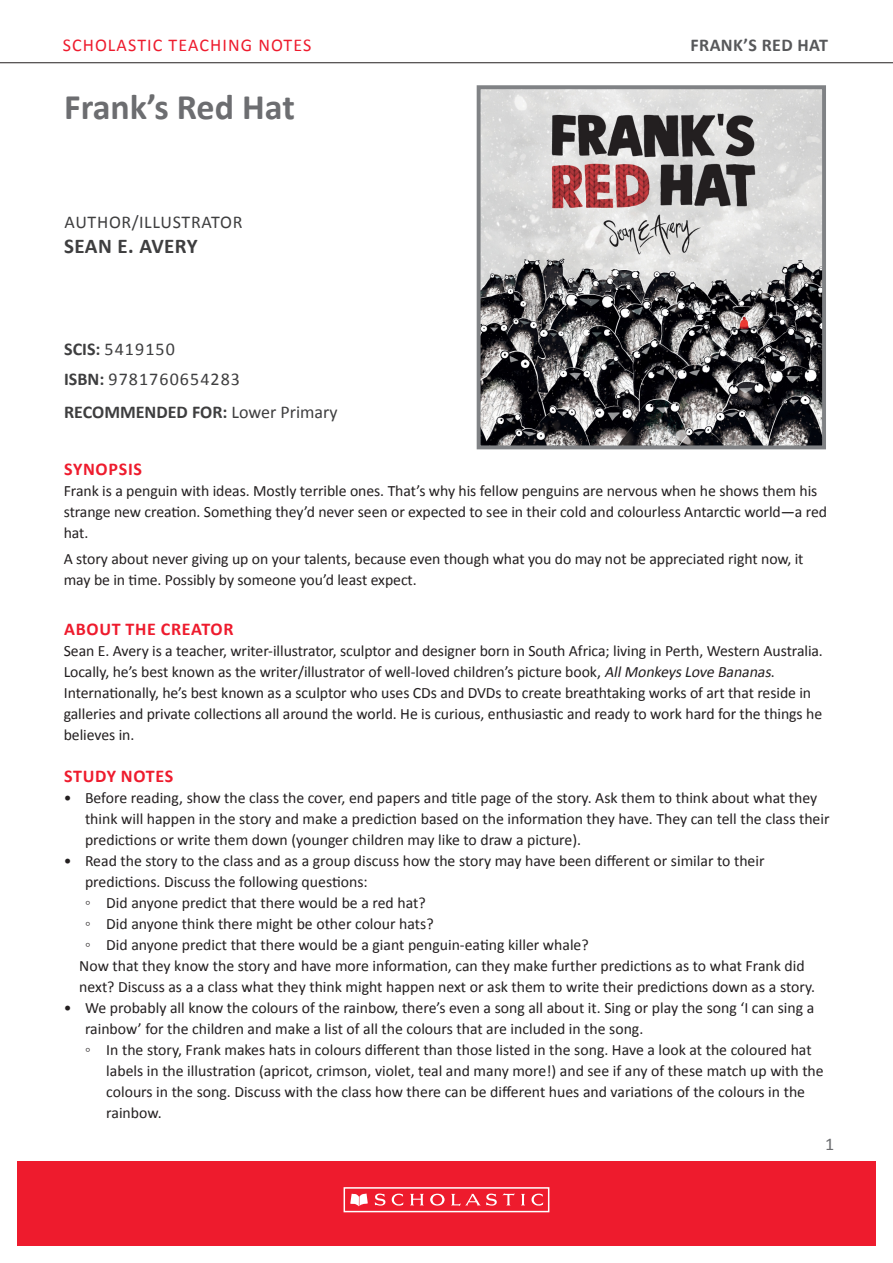
<style>
.page{position:relative;width:893px;height:1263px;background:#fff}
.page>*{position:absolute;margin:0;border:0;box-sizing:border-box;transform-origin:0 0}
.t1{font:700 36px "Calibri";color:#6c6d70}
.t2{font:700 21px "Calibri";letter-spacing:.02em;color:#3e3e3f}
.SUB_HEAD_1{font:700 18px "Calibri";letter-spacing:.04em;color:#ee1b2d}
.t3{font:18px "Calibri";letter-spacing:.06em;color:#3e3e3f}
.t4{font:700 18px "Calibri";color:#3e3e3f}
.t5{font:18px "Calibri";letter-spacing:.06em;color:#ee1b2d}
.t6{font:18px "Calibri";letter-spacing:.04em;color:#3e3e3f}
.t7{font:700 18px "Calibri";letter-spacing:.02em;color:#57585a}
.t8{font:18px "Calibri";color:#6c6d70}
.SUB_HEAD_1-2{font:15.75px/21px "Calibri";color:#231f20}
.Body_Copy__Para_spac{font:15.75px/21px "Calibri";letter-spacing:-.005em;color:#231f20}
.Bullet_points_copy_2{font:15.75px/21px "Calibri";color:#231f20}
.s1{font-weight:700}
.s2{font-weight:400}
.s3{font-style:italic}
</style>
<div class="page">
<hr style="left:0;top:62px;width:893px;height:1px;background:#231f20">
<div style="left:17px;top:1161px;width:859px;height:85px;background:#ee1b2d"></div>
<div style="left:344px;top:1187px;width:205px;height:25px;border:2px solid #fff"></div>
<svg style="left:350px;top:1193px;width:18px;height:13px"></svg>
<svg style="left:375px;top:1193px;width:28px;height:13px"></svg>
<svg style="left:410px;top:1194px;width:14px;height:11px"></svg>
<svg style="left:521px;top:1194px;width:4px;height:11px"></svg>
<svg style="left:531px;top:1193px;width:12px;height:13px"></svg>
<svg style="left:430px;top:1194px;width:15px;height:11px"></svg>
<svg style="left:451px;top:1193px;width:64px;height:13px"></svg>
<img style="left:482px;top:90px;width:339px;height:354px">
<div style="left:477px;top:85px;width:349px;height:364px;border:4px solid #808285"></div>
<p class="t5" style="left:63px;top:32px;width:250px">SCHOLASTIC TEACHING NOTES</p>
<p class="t7" style="left:691px;top:32px;width:139px">FRANK’S RED HAT</p>
<p class="t1" style="left:64px;top:82px;width:232px">Frank’s Red Hat</p>
<p class="t6" style="left:65px;top:209px;width:180px">AUTHOR/ILLUSTRATOR</p>
<p class="t2" style="left:64px;top:231px;width:135px">SEAN E. AVERY</p>
<p class="t3" style="left:64px;top:336px;width:112px"><span class="s1">SCIS:</span> 5419150</p>
<p class="t3" style="left:64px;top:367px;width:177px"><span class="s1">ISBN:</span> 9781760654283</p>
<p class="t4" style="left:64px;top:399px;width:275px">RECOMMENDED FOR: <span class="s2">Lower Primary</span></p>
<p class="SUB_HEAD_1" style="left:64px;top:457px;width:79px">SYNOPSIS</p>
<p class="Body_Copy__Para_spac" style="left:64px;top:480px;width:765px">Frank is a penguin with ideas. Mostly terrible ones. That’s why his fellow penguins are nervous when he shows them his strange new creation. Something they’d never seen or expected to see in their cold and colourless Antarctic world—a red hat.</p>
<p class="Body_Copy__Para_spac" style="left:64px;top:548px;width:741px">A story about never giving up on your talents, because even though what you do may not be appreciated right now, it may be in time. Possibly by someone you’d least expect.</p>
<p class="SUB_HEAD_1" style="left:64px;top:616px;width:171px">ABOUT THE CREATOR</p>
<p class="SUB_HEAD_1-2" style="left:64px;top:640px;width:761px">Sean E. Avery is a teacher, writer-illustrator, sculptor and designer born in South Africa; living in Perth, Western Australia.<br>Locally, he’s best known as the writer/illustrator of well-loved children’s picture book, <span class="s3">AllMonkeysLove Bananas</span>.<br>Internationally, he’s best known as a sculptor who uses CDs and DVDs to create breathtaking works of art that reside in galleries and private collections all around the world. He is curious, enthusiastic and ready to work hard for the things he believes in.</p>
<p class="SUB_HEAD_1" style="left:64px;top:763px;width:111px">STUDY NOTES</p>
<p class="SUB_HEAD_1-2" style="left:85px;top:787px;width:746px;text-indent:-21px">• Before reading, show the class the cover, end papers and title page of the story. Ask them to think about what they think will happen in the story and make a prediction based on the information they have. They can tell the class their predictions or write them down (younger children may like to draw a picture).</p>
<p class="SUB_HEAD_1-2" style="left:85px;top:850px;width:681px;text-indent:-21px">• Read the story to the class and as a group discuss how the story may have been different or similar to their predictions. Discuss the following questions:</p>
<p class="SUB_HEAD_1-2" style="left:85px;top:892px;width:342px">◦ Did anyone predict that there would be a red hat?</p>
<p class="SUB_HEAD_1-2" style="left:85px;top:913px;width:350px">◦ Did anyone think there might be other colour hats?</p>
<p class="SUB_HEAD_1-2" style="left:85px;top:934px;width:505px">◦ Did anyone predict that there would be a giant penguin-eating killer whale?</p>
<p class="Bullet_points_copy_2" style="left:79px;top:955px;width:737px">Now that they know the story and have more information, can they make further predictions as to what Frank did next? Discuss as a a class what they think might happen next or ask them to write their predictions down as a story.</p>
<p class="SUB_HEAD_1-2" style="left:85px;top:997px;width:731px;text-indent:-21px">• We probably all know the colours of the rainbow, there’s even a song all about it. Sing or play the song ‘I can sing a rainbow’ for the children and make a list of all the colours that are included in the song.</p>
<p class="SUB_HEAD_1-2" style="left:106px;top:1039px;width:719px;text-indent:-21px">◦ In the story, Frank makes hats in colours different than those listed in the song. Have a look at the coloured hat labels in the illustration (apricot, crimson, violet, teal and many more!) and see if any of these match up with the colours in the song. Discuss with the class how there can be different hues and variations of the colours in the rainbow.</p>
<p class="t8" style="left:825px;top:1131px;width:11px">1</p>
</div>
